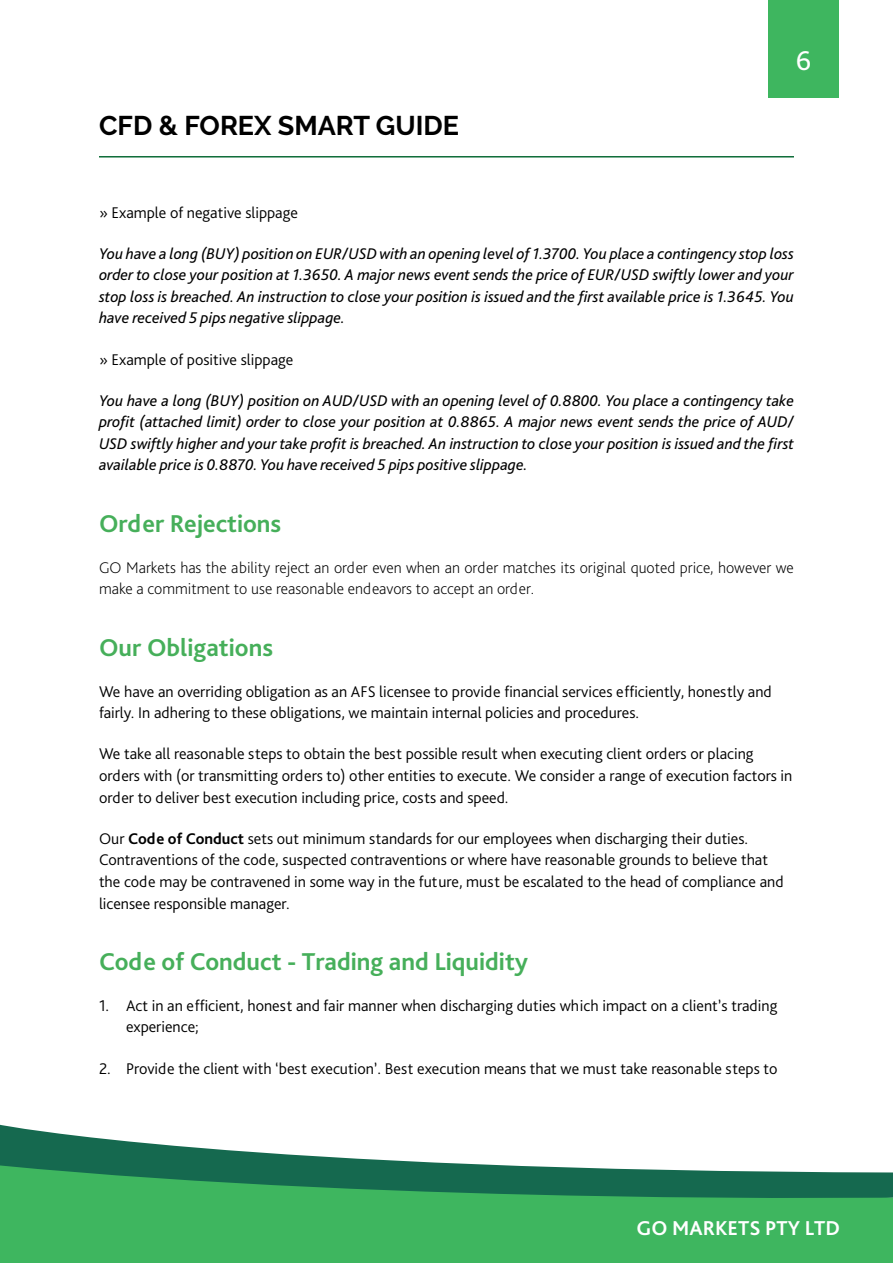
<style>
.page{position:relative;width:893px;height:1263px;background:#fff}
.page>*{position:absolute;margin:0;border:0;box-sizing:border-box;transform-origin:0 0}
.t1{font:28.5px "Bliss Pro";color:#fff}
.t2{font:700 27px "Raleway";color:#000}
.t3{font:700 25.5px "Bliss Pro";color:#46af5a}
.t4{font:700 21px "Bliss Pro";color:#fff}
.t5{font:300 16.2px/21.6px "Bliss Pro";color:#000}
.t6{font:italic 16.2px/21.6px "Bliss Pro";color:#000;text-align:justify}
.t7{font:200 16.2px/21.6px "Bliss Pro";color:#000}
.s1{font-weight:700}
</style>
<div class="page">
<hr style="left:99px;top:156px;width:695px;height:2px;background:#0e6c38">
<div style="left:768px;top:0;width:71px;height:98px;background:#3eb65f"></div>
<div style="left:0;top:1204px;width:893px;height:59px;background:#3eb65f"></div>
<div style="left:0;top:1197px;width:893px;height:7px;background:#3eb65f"></div>
<svg style="left:0;top:1125px;width:893px;height:72px"></svg>
<h2 class="t2" style="left:99px;top:110px;width:362px">CFD &amp; FOREX SMART GUIDE</h2>
<h1 class="t1" style="left:796px;top:43px;width:17px">6</h1>
<p class="t5" style="left:99px;top:201px;width:200px">» Example of negative slippage</p>
<p class="t6" style="left:99px;top:242px;width:696px">You have a long (BUY) position on EUR/USD with an opening level of 1.3700. You place a contingency stop loss order to close your position at 1.3650. A major news event sends the price of EUR/USD swiftly lower and your stop loss is breached. An instruction to close your position is issued and the first available price is 1.3645. You have received 5 pips negative slippage.</p>
<p class="t5" style="left:99px;top:348px;width:196px">» Example of positive slippage</p>
<p class="t6" style="left:99px;top:389px;width:696px">You have a long (BUY) position on AUD/USD with an opening level of 0.8800. You place a contingency take profit (attached limit) order to close your position at 0.8865. A major news event sends the price of AUD/ USD swiftly higher and your take profit is breached. An instruction to close your position is issued and the first available price is 0.8870. You have received 5 pips positive slippage.</p>
<h3 class="t3" style="left:99px;top:507px;width:184px">Order Rejections</h3>
<p class="t7" style="left:99px;top:556px;width:696px">GO Markets has the ability reject an order even when an order matches its original quoted price, however we make a commitment to use reasonable endeavors to accept an order.</p>
<h3 class="t3" style="left:99px;top:631px;width:176px">Our Obligations</h3>
<p class="t5" style="left:99px;top:680px;width:674px">We have an overriding obligation as an AFS licensee to provide financial services efficiently, honestly and fairly. In adhering to these obligations, we maintain internal policies and procedures.</p>
<p class="t5" style="left:99px;top:743px;width:695px">We take all reasonable steps to obtain the best possible result when executing client orders or placing orders with (or transmitting orders to) other entities to execute. We consider a range of execution factors in order to deliver best execution including price, costs and speed.</p>
<p class="t5" style="left:99px;top:827px;width:686px">Our <span class="s1">Code of Conduct</span> sets out minimum standards for our employees when discharging their duties.<br>Contraventions of the code, suspected contraventions or where have reasonable grounds to believe that the code may be contravened in some way in the future, must be escalated to the head of compliance and licensee responsible manager.</p>
<h3 class="t3" style="left:99px;top:945px;width:431px">Code of Conduct - Trading and Liquidity</h3>
<p class="t5" style="left:126px;top:994px;width:653px;text-indent:-27px">1. Act in an efficient, honest and fair manner when discharging duties which impact on a client’s trading experience;</p>
<p class="t5" style="left:99px;top:1057px;width:680px">2. Provide the client with ‘best execution’. Best execution means that we must take reasonable steps to</p>
<p class="t4" style="left:637px;top:1215px;width:205px">GO MARKETS PTY LTD</p>
</div>
